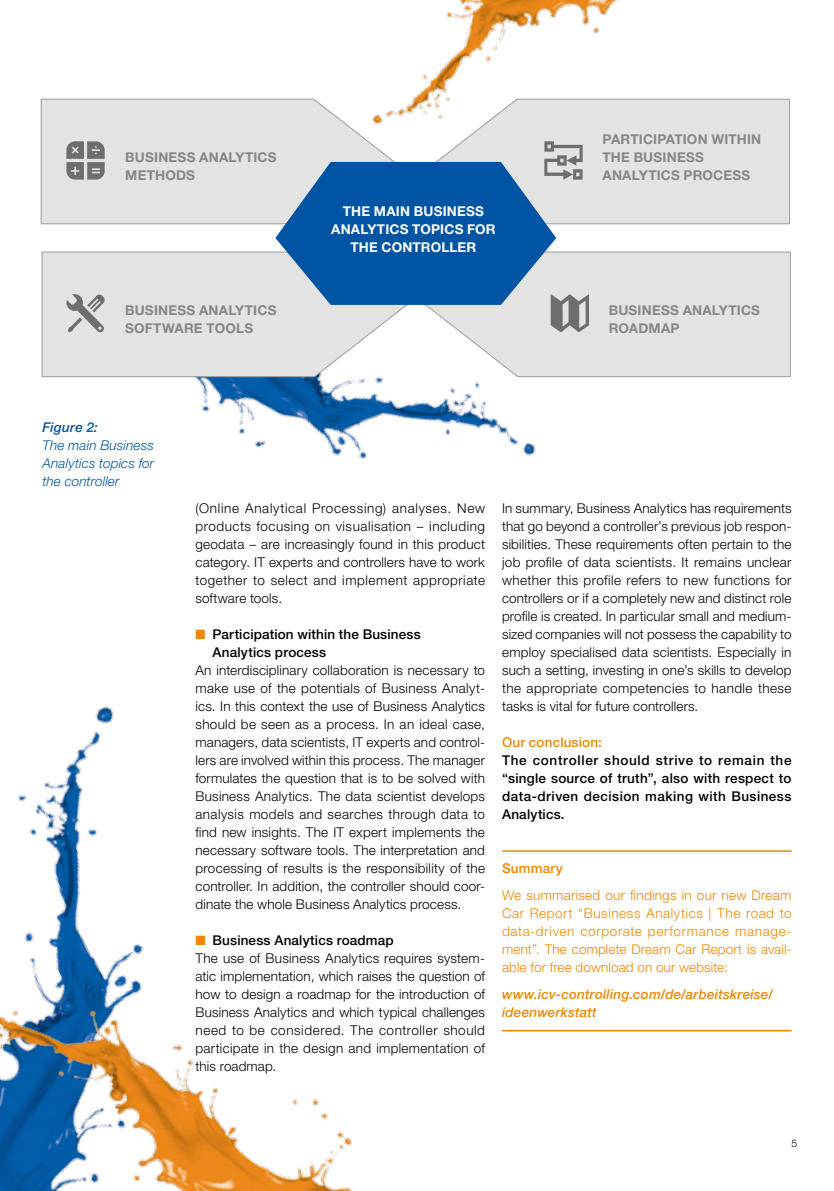
<style>
.page{position:relative;width:834px;height:1191px;background:#fff}
.page>*{position:absolute;margin:0;border:0;box-sizing:border-box;transform-origin:0 0}
.t1{font:300 13.5px/18px "Helvetica Neue LT Pro";letter-spacing:.015em;color:#000;text-align:justify}
.t2{font:300 13.5px/18px "Helvetica Neue LT Pro";letter-spacing:.01em;color:#f08700;text-align:justify}
.t3{font:500 13.5px/18px "Helvetica Neue LT Pro";letter-spacing:.015em;color:#000}
.t4{font:700 13.5px/18px "Helvetica Neue LT Pro";letter-spacing:.015em;color:#868786}
.t5{font:italic 500 13.5px/18px "Helvetica Neue LT Pro";letter-spacing:.015em;color:#f08700}
.t6{font:700 13.5px/18px "Helvetica Neue LT Pro";letter-spacing:.015em;color:#fff;text-align:center}
.t7{font:italic 300 13.5px/18px "Helvetica Neue LT Pro";letter-spacing:.01em;color:#0054a4;text-align:justify}
.t8{font:500 13.5px "Helvetica Neue LT Pro";letter-spacing:.01em;color:#f08700}
.t9{font:italic 500 13.5px "Helvetica Neue LT Pro";letter-spacing:.02em;color:#0054a4}
.t10{font:300 10.5px "Helvetica Neue LT Pro";color:#000}
.s1{color:#f08700}
.s2{font-weight:500}
</style>
<div class="page">
<img style="left:47px;top:377px;width:508px;height:82px">
<img style="left:18px;top:706px;width:96px;height:210px">
<hr style="left:502px;top:850px;width:289px;height:2px;background:#f08700">
<hr style="left:502px;top:1030px;width:289px;height:1px;background:#f08700">
<div style="left:40px;top:98px;width:308px;height:127px;background:#e3e3e3"></div>
<div style="left:556px;top:98px;width:234px;height:127px;background:#e3e3e3"></div>
<div style="left:475px;top:251px;width:316px;height:126px;background:#e3e3e3"></div>
<svg style="left:41px;top:251px;width:434px;height:126px"></svg>
<svg style="left:275px;top:162px;width:281px;height:143px;background:#2d70b0"></svg>
<svg style="left:66px;top:141px;width:39px;height:39px;background:#909090"></svg>
<svg style="left:550px;top:294px;width:39px;height:38px"></svg>
<svg style="left:66px;top:294px;width:39px;height:39px;background:#b7b7b7"></svg>
<img style="left:0;top:916px;width:353px;height:275px">
<img style="left:348px;top:0;width:335px;height:208px">
<div style="left:106px;top:405px;width:46px;height:27px;background:#fff"></div>
<p class="t4" style="left:125px;top:148px;width:153px">BUSINESS ANALYTICS<br>METHODS</p>
<p class="t4" style="left:125px;top:301px;width:153px">BUSINESS ANALYTICS<br>SOFTWARE TOOLS</p>
<p class="t9" style="left:42px;top:419px;width:57px">Figure 2:</p>
<p class="t7" style="left:42px;top:436px;width:113px">The main Business Analytics topics for the controller</p>
<p class="t6" style="left:331px;top:202px;width:166px">THE MAIN BUSINESS<br>ANALYTICS TOPICS FOR<br>THE CONTROLLER</p>
<p class="t4" style="left:602px;top:130px;width:160px">PARTICIPATION WITHIN<br>THE BUSINESS<br>ANALYTICS PROCESS</p>
<p class="t4" style="left:608px;top:301px;width:153px">BUSINESS ANALYTICS<br>ROADMAP</p>
<p class="t1" style="left:195px;top:499px;width:291px">(Online Analytical Processing) analyses. New products focusing on visualisation – including geodata – are increasingly found in this product category. IT experts and controllers have to work together to select and implement appropriate software tools.</p>
<p class="t3" style="left:212px;top:625px;width:210px;text-indent:-17px"><span class="s1">■</span> Participation within the Business<br>Analytics process</p>
<p class="t1" style="left:195px;top:661px;width:291px">An interdisciplinary collaboration is necessary to make use of the potentials of Business Analyt&shy;ics. In this context the use of Business Analytics should be seen as a process. In an ideal case, managers, data scientists, IT experts and control&shy;lers are involved within this process. The manager formulates the question that is to be solved with Business Analytics. The data scientist develops analysis models and searches through data to find new insights. The IT expert implements the necessary software tools. The interpretation and processing of results is the responsibility of the controller. In addition, the controller should coor&shy;dinate the whole Business Analytics process.</p>
<p class="t1" style="left:195px;top:931px;width:291px;text-align:left"><span class="s1">■</span> <span class="s2">Business Analytics roadmap<br></span>The use of Business Analytics requires system&shy;atic implementation, which raises the question of how to design a roadmap for the introduction of Business Analytics and which typical challenges need to be considered. The controller should participate in the design and implementation of this roadmap.</p>
<p class="t1" style="left:502px;top:499px;width:291px">In summary, Business Analytics has requirements that go beyond a controller’s previous job respon&shy;sibilities. These requirements often pertain to the job profile of data scientists. It remains unclear whether this profile refers to new functions for controllers or if a completely new and distinct role profile is created. In particular small and medium&shy;sized companies will not possess the capability to employ specialised data scientists. Especially in such a setting, investing in one’s skills to develop the appropriate competencies to handle these tasks is vital for future controllers.</p>
<p class="t8" style="left:502px;top:734px;width:101px">Our conclusion:</p>
<p class="t3" style="left:502px;top:751px;width:291px;text-align:justify">The controller should strive to remain the “single source of truth”, also with respect to data-driven decision making with Business Analytics.</p>
<p class="t8" style="left:502px;top:860px;width:62px">Summary</p>
<p class="t2" style="left:502px;top:886px;width:291px">We summarised our findings in our new Dream Car Report “Business Analytics | The road to data-driven corporate performance manage&shy;ment”. The complete Dream Car Report is avail&shy;able for free download on our website:</p>
<p class="t5" style="left:502px;top:985px;width:272px">www.icv-controlling.com/de/arbeitskreise/ ideenwerkstatt</p>
<p class="t10" style="left:791px;top:1137px;width:7px">5</p>
</div>
